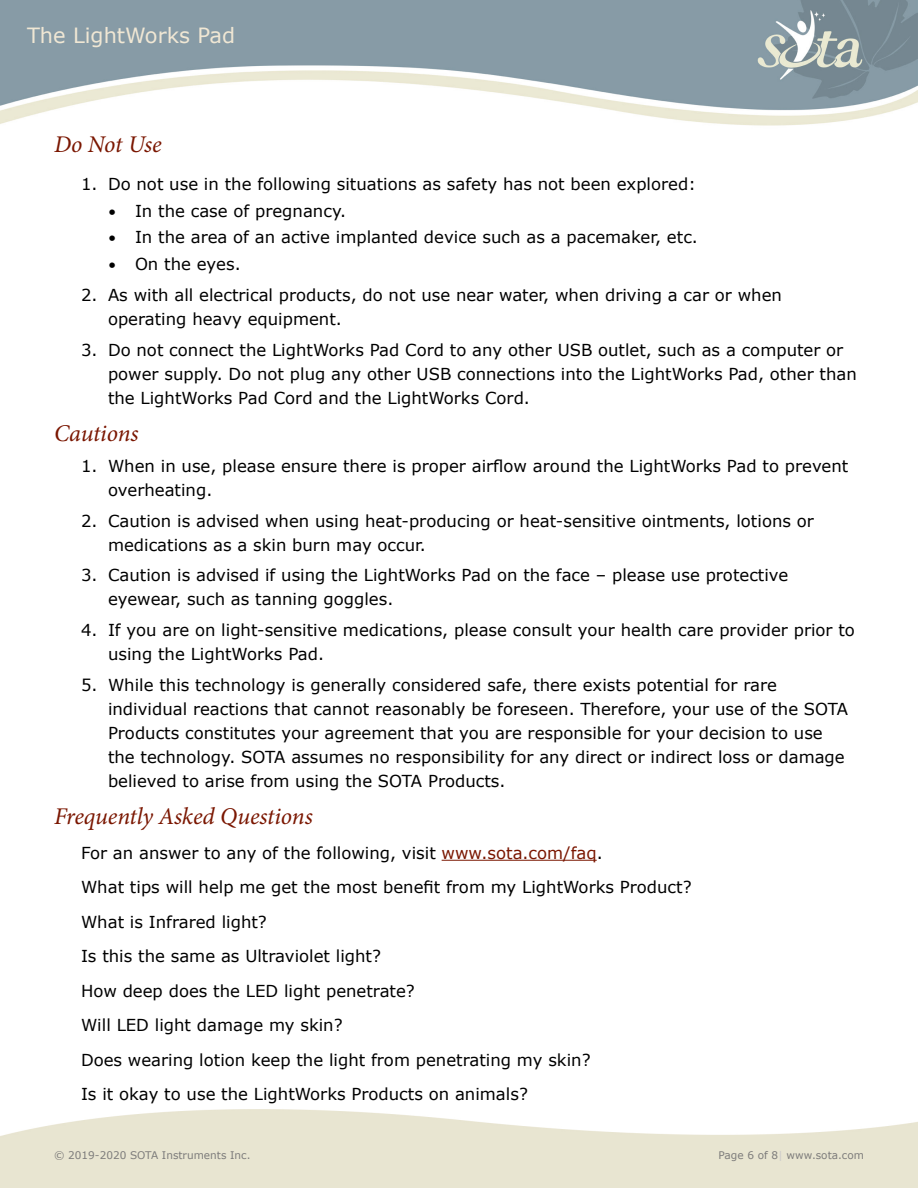
<style>
.page{position:relative;width:918px;height:1188px;background:#fff}
.page>*{position:absolute;margin:0;border:0;box-sizing:border-box;transform-origin:0 0}
.t1{font:italic 24px "Minion Pro";letter-spacing:-.01em;color:#7a1600}
.t2{font:21px "Verdana";color:#f0e7d4}
.t3{font:16.5px/24px "Verdana";color:#000}
.t4{font:10.5px "Verdana";color:#7d7c7b}
.s1{font-size:15px}
.s2{color:#7a1600}
.s3{color:#cbcaca}
</style>
<div class="page">
<img style="left:0;top:0;width:918px;height:126px">
<hr style="left:442px;top:860px;width:155px;height:1px;background:#7a1600">
<p class="t2" style="left:27px;top:22px;width:210px">The LightWorks Pad</p>
<h1 class="t1" style="left:54px;top:128px;width:109px">Do Not Use</h1>
<p class="t3" style="left:81px;top:171px;width:616px">1. Do not use in the following situations as safety has not been explored:</p>
<p class="t3" style="left:108px;top:198px;width:240px"><span class="s1">•</span> In the case of pregnancy.</p>
<p class="t3" style="left:108px;top:225px;width:591px"><span class="s1">•</span> In the area of an active implanted device such as a pacemaker, etc.</p>
<p class="t3" style="left:108px;top:252px;width:134px"><span class="s1">•</span> On the eyes.</p>
<p class="t3" style="left:108px;top:282px;width:675px;text-indent:-27px">2. As with all electrical products, do not use near water, when driving a car or when operating heavy equipment.</p>
<p class="t3" style="left:108px;top:337px;width:750px;text-indent:-27px">3. Do not connect the LightWorks Pad Cord to any other USB outlet, such as a computer or power supply. Do not plug any other USB connections into the LightWorks Pad, other than the LightWorks Pad Cord and the LightWorks Cord.</p>
<h1 class="t1" style="left:54px;top:417px;width:86px">Cautions</h1>
<p class="t3" style="left:108px;top:453px;width:742px;text-indent:-27px">1. When in use, please ensure there is proper airflow around the LightWorks Pad to prevent overheating.</p>
<p class="t3" style="left:108px;top:508px;width:707px;text-indent:-27px">2. Caution is advised when using heat-producing or heat-sensitive ointments, lotions or medications as a skin burn may occur.</p>
<p class="t3" style="left:108px;top:563px;width:682px;text-indent:-27px">3. Caution is advised if using the LightWorks Pad on the face – please use protective eyewear, such as tanning goggles.</p>
<p class="t3" style="left:108px;top:618px;width:748px;text-indent:-27px">4. If you are on light-sensitive medications, please consult your health care provider prior to using the LightWorks Pad.</p>
<p class="t3" style="left:108px;top:672px;width:742px;text-indent:-27px">5. While this technology is generally considered safe, there exists potential for rare individual reactions that cannot reasonably be foreseen. Therefore, your use of the SOTA Products constitutes your agreement that you are responsible for your decision to use the technology. SOTA assumes no responsibility for any direct or indirect loss or damage believed to arise from using the SOTA Products.</p>
<h1 class="t1" style="left:54px;top:800px;width:260px">Frequently Asked Questions</h1>
<p class="t3" style="left:81px;top:835px;width:612px;line-height:34.5px">For an answer to any of the following, visit <span class="s2">www.sota.com/faq</span>.<br>What tips will help me get the most benefit from my LightWorks Product?<br>What is Infrared light?<br>Is this the same as Ultraviolet light?<br>How deep does the LED light penetrate?<br>Will LED light damage my skin?<br>Does wearing lotion keep the light from penetrating my skin?<br>Is it okay to use the LightWorks Products on animals?</p>
<p class="t4" style="left:54px;top:1149px;width:198px">© 2019-2020 SOTA Instruments Inc.</p>
<p class="t4" style="left:718px;top:1149px;width:147px">Page 6 of 8<span class="s3">|</span> www.sota.com</p>
</div>
